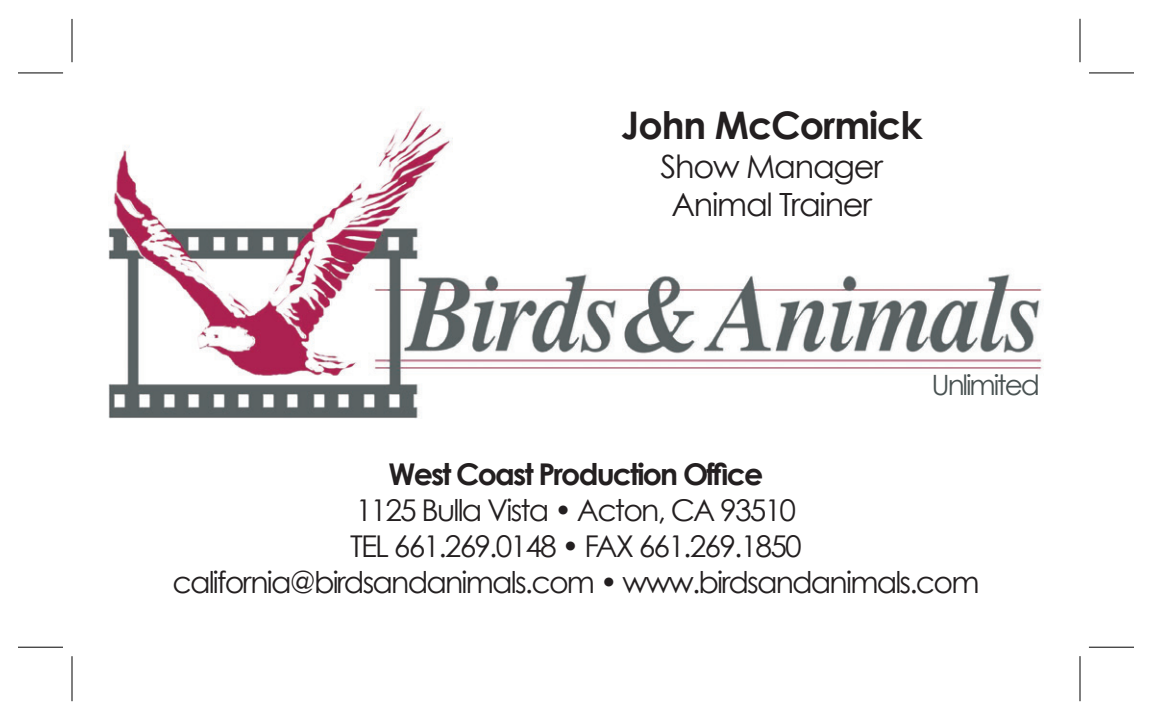
<style>
.page{position:relative;width:1152px;height:720px;background:#fff}
.page>*{position:absolute;margin:0;border:0;box-sizing:border-box;transform-origin:0 0}
.t1{font:700 38px "Century Gothic";letter-spacing:-.025em;color:#231f20}
.t2{font:32px/38.4px "Century Gothic";letter-spacing:-.04em;color:#231f20;text-align:center}
.t3{font:30px/36px "Century Gothic";letter-spacing:-.06em;color:#231f20;text-align:center}
.t4{font:700 30px "Century Gothic";letter-spacing:-.06em;color:#231f20}
.t5{font:28px "Century Gothic";letter-spacing:-.075em;color:#495252}
</style>
<div class="page">
<img style="left:108px;top:108px;width:934px;height:310px">
<svg style="left:18px;top:646px;width:45px;height:1px"></svg>
<hr style="left:18px;top:647px;width:45px;height:1px;background:#000">
<hr style="left:71px;top:656px;width:2px;height:45px;background:#000">
<hr style="left:71px;top:19px;width:2px;height:43px;background:#000">
<hr style="left:18px;top:72px;width:45px;height:2px;background:#000">
<hr style="left:1079px;top:19px;width:2px;height:43px;background:#000">
<hr style="left:1089px;top:72px;width:45px;height:2px;background:#000">
<hr style="left:1079px;top:656px;width:2px;height:45px;background:#000">
<svg style="left:1089px;top:646px;width:45px;height:1px"></svg>
<hr style="left:1089px;top:647px;width:45px;height:1px;background:#000">
<p class="t1" style="left:621px;top:101px;width:303px">John McCormick</p>
<p class="t2" style="left:661px;top:146px;width:224px">Show Manager<br>Animal Trainer</p>
<p class="t5" style="left:931px;top:368px;width:110px">Unlimited</p>
<p class="t4" style="left:389px;top:455px;width:377px">West Coast Production Office</p>
<p class="t3" style="left:172px;top:491px;width:809px">1125 Bulla Vista • Acton, CA 93510<br>TEL 661.269.0148 • FAX 661.269.1850 california@birdsandanimals.com • www.birdsandanimals.com</p>
</div>
